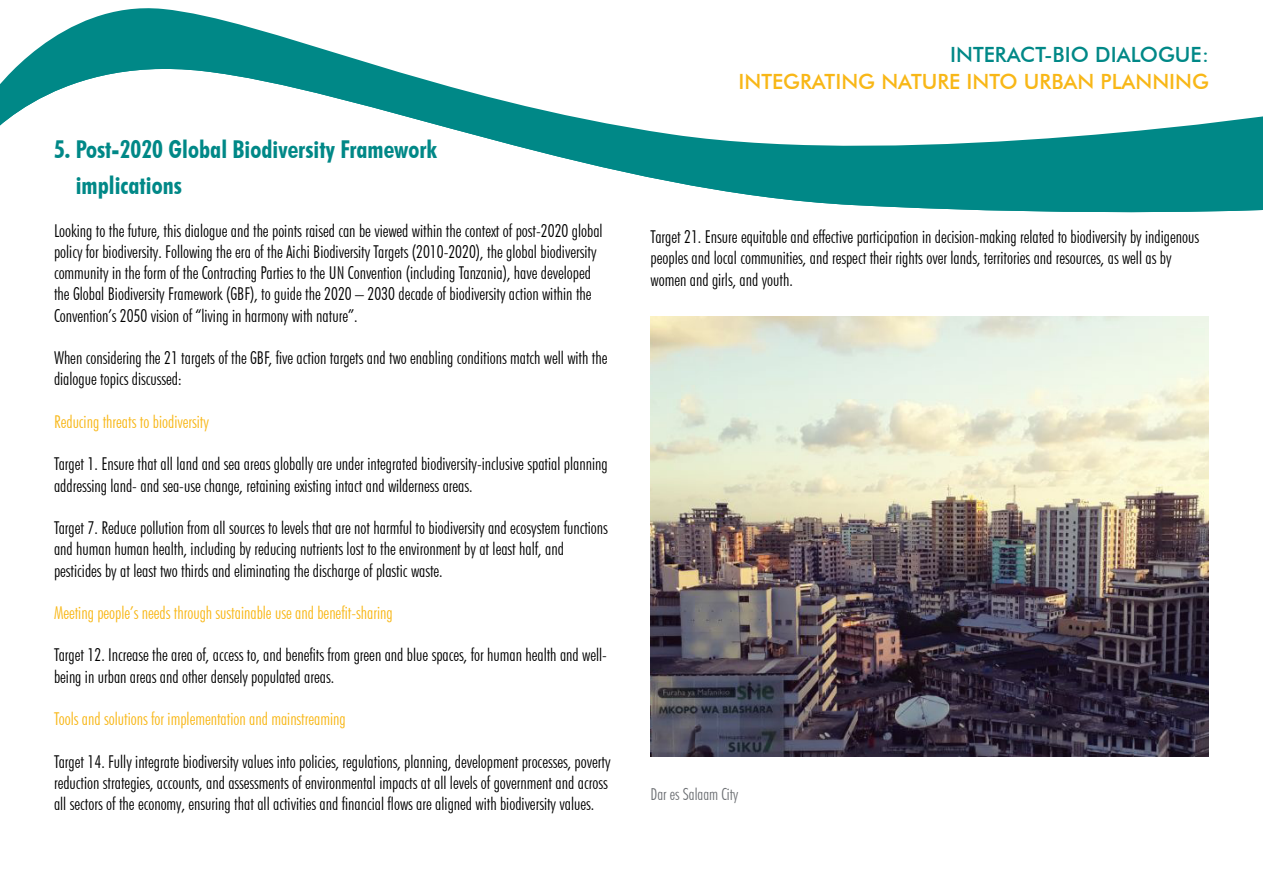
<style>
.page{position:relative;width:1263px;height:893px;background:#fff}
.page>*{position:absolute;margin:0;border:0;box-sizing:border-box;transform-origin:0 0}
.t1{font:700 condensed 24.6px/36px "Futura BT";color:#008887}
.t2{font:500 21px "Futura BT";color:#f8b717}
.t3{font:500 21px "Futura BT";color:#008887}
.t4{font:300 condensed 17.7px/21.3px "Futura BT";color:#000}
.t5{font:300 condensed 17.7px "Futura BT";color:#f8b717}
.t6{font:300 condensed 16.5px "Futura BT";color:#6e7175}
</style>
<div class="page">
<img style="left:651px;top:317px;width:558px;height:440px">
<svg style="left:611px;top:169px;width:652px;height:44px;fill:#008887"></svg>
<svg style="left:0;top:8px;width:1263px;height:161px"></svg>
<h1 class="t1" style="left:76px;top:132px;width:363px;text-indent:-22px">5. Post-2020 Global Biodiversity Framework implications</h1>
<p class="t4" style="left:54px;top:220px;width:550px">Looking to the future, this dialogue and the points raised can be viewed within the context of post-2020 global policy for biodiversity. Following the era of the Aichi Biodiversity Targets (2010-2020), the global biodiversity community in the form of the Contracting Parties to the UN Convention (including Tanzania), have developed the Global Biodiversity Framework (GBF), to guide the 2020 – 2030 decade of biodiversity action within the Convention’s 2050 vision of “living in harmony with nature”.</p>
<p class="t4" style="left:54px;top:347px;width:555px">When considering the 21 targets of the GBF, five action targets and two enabling conditions match well with the dialogue topics discussed:</p>
<p class="t5" style="left:54px;top:411px;width:156px">Reducing threats to biodiversity</p>
<p class="t4" style="left:54px;top:453px;width:555px">Target 1. Ensure that all land and sea areas globally are under integrated biodiversity-inclusive spatial planning addressing land- and sea-use change, retaining existing intact and wilderness areas.</p>
<p class="t4" style="left:54px;top:517px;width:555px">Target 7. Reduce pollution from all sources to levels that are not harmful to biodiversity and ecosystem functions and human human health, including by reducing nutrients lost to the environment by at least half, and pesticides by at least two thirds and eliminating the discharge of plastic waste.</p>
<p class="t5" style="left:54px;top:602px;width:340px">Meeting people’s needs through sustainable use and benefit-sharing</p>
<p class="t4" style="left:54px;top:644px;width:554px">Target 12. Increase the area of, access to, and benefits from green and blue spaces, for human health and well&shy;being in urban areas and other densely populated areas.</p>
<p class="t5" style="left:54px;top:708px;width:293px">Tools and solutions for implementation and mainstreaming</p>
<p class="t4" style="left:54px;top:750px;width:558px">Target 14. Fully integrate biodiversity values into policies, regulations, planning, development processes, poverty reduction strategies, accounts, and assessments of environmental impacts at all levels of government and across all sectors of the economy, ensuring that all activities and financial flows are aligned with biodiversity values.</p>
<p class="t3" style="left:950px;top:42px;width:260px">INTERACT-BIO DIALOGUE:</p>
<p class="t2" style="left:738px;top:69px;width:472px">INTEGRATING NATURE INTO URBAN PLANNING</p>
<p class="t4" style="left:651px;top:226px;width:550px">Target 21. Ensure equitable and effective participation in decision-making related to biodiversity by indigenous peoples and local communities, and respect their rights over lands, territories and resources, as well as by women and girls, and youth.</p>
<p class="t6" style="left:651px;top:784px;width:89px">Dar es Salaam City</p>
</div>
